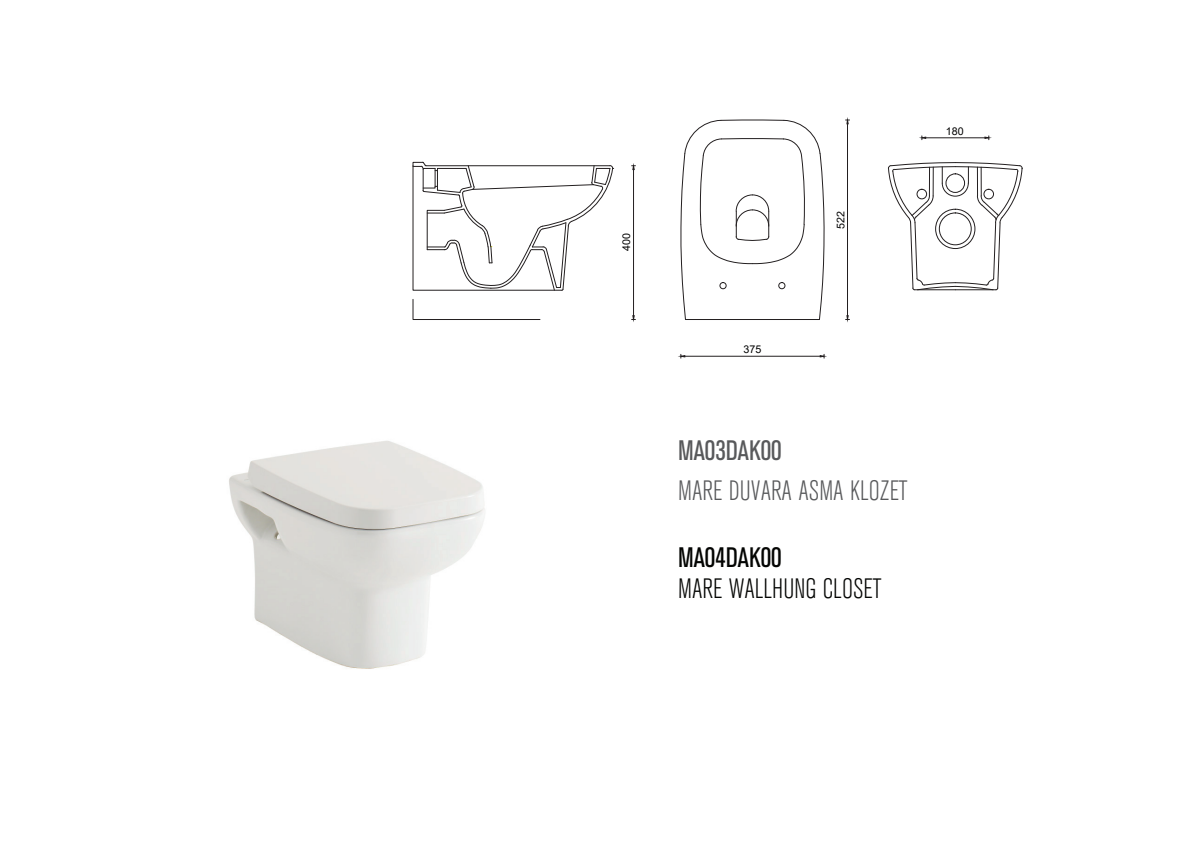
<style>
.page{position:relative;width:1191px;height:842px;background:#fff}
.page>*{position:absolute;margin:0;border:0;box-sizing:border-box;transform-origin:0 0}
.t1{font:300 condensed 27.8px "Akzidenz Grotesk BE";color:#58595b}
.t2{font:300 condensed 27.8px "Akzidenz Grotesk BE";color:#040503}
.t3{font:27.8px "Akzidenz Grotesk BE Cn Ti";color:#58595b}
.t4{font:27.8px "Akzidenz Grotesk BE Cn Ti";color:#040503}
.t5{font:10.8px "Arial";color:#000001}
</style>
<div class="page">
<svg style="left:412px;top:117px;width:611px;height:242px"></svg>
<img style="left:229px;top:441px;width:256px;height:228px">
<p class="t5" style="left:619px;top:251px;width:19px;rotate:-90deg">400</p>
<p class="t5" style="left:833px;top:229px;width:19px;rotate:-90deg">522</p>
<p class="t5" style="left:946px;top:123px;width:19px">180</p>
<p class="t5" style="left:743px;top:342px;width:19px">375</p>
<p class="t3" style="left:678px;top:435px;width:105px">MA03DAK00</p>
<p class="t1" style="left:678px;top:475px;width:231px">MARE DUVARA ASMA KLOZET</p>
<p class="t4" style="left:678px;top:542px;width:105px">MA04DAK00</p>
<p class="t2" style="left:678px;top:574px;width:205px">MARE WALLHUNG CLOSET</p>
</div>
